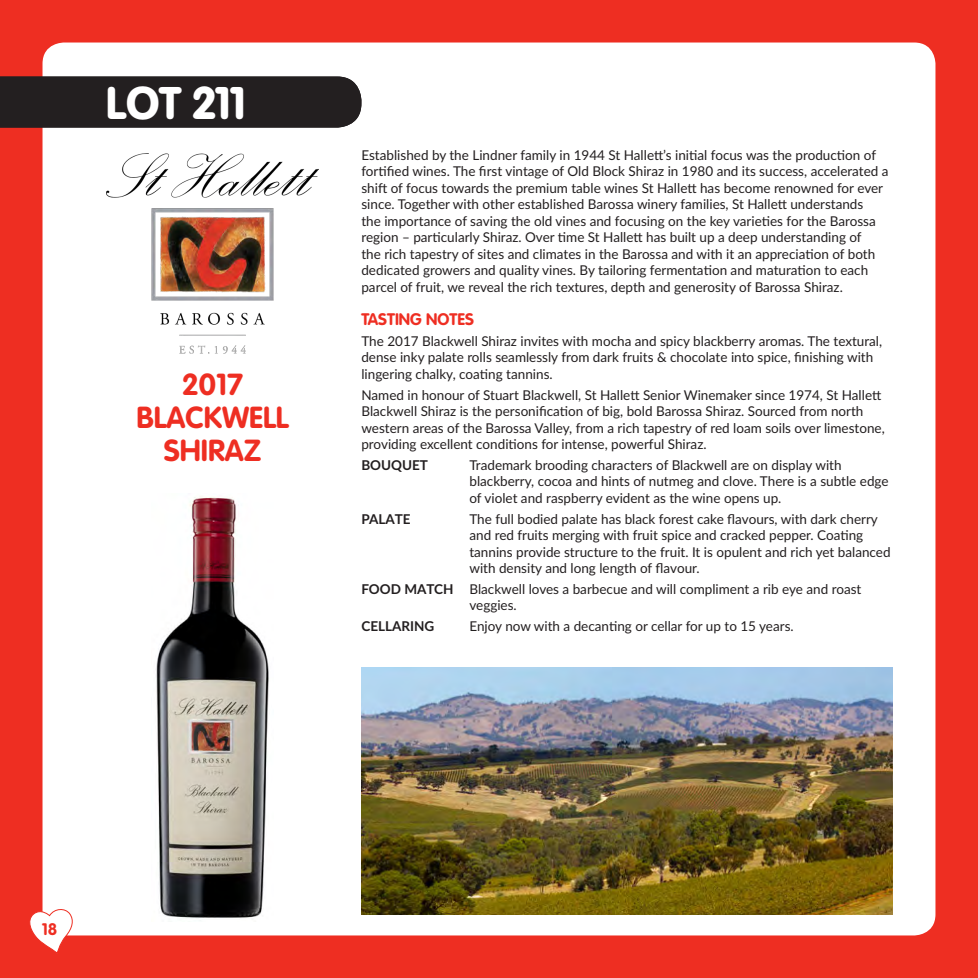
<style>
.page{position:relative;width:978px;height:978px;background:#ee2e22}
.page>*{position:absolute;margin:0;border:0;box-sizing:border-box;transform-origin:0 0}
.t1{font:900 45px "VAG Rounded";color:#fff}
.t2{font:700 30px/33px "VAG Rounded";color:#ee2e22;text-align:center}
.SubHead{font:700 16.5px "VAG Rounded";color:#ee2e22}
.Text{font:13.5px/16.5px "Lato";color:#231f20}
.Text-2{font:700 13.5px "Lato";color:#231f20}
.s1{font-weight:700}
</style>
<div class="page">
<div style="left:43px;top:43px;width:892px;height:892px;background:#fff;border-radius:21px"></div>
<svg style="left:29px;top:907px;width:45px;height:45px"></svg>
<div style="left:0;top:77px;width:361px;height:51px;background:#231f20"></div>
<img style="left:106px;top:153px;width:213px;height:200px">
<img style="left:156px;top:496px;width:113px;height:422px">
<img style="left:361px;top:668px;width:532px;height:246px">
<p class="t1" style="left:106px;top:76px;width:141px">LOT 211</p>
<h1 class="t1" style="left:216px;top:76px;width:54px">09</h1>
<p class="t2" style="left:136px;top:369px;width:154px">2017<br>BLACKWELL<br>SHIRAZ</p>
<p class="Text" style="left:361px;top:146px;width:529px">Established by the Lindner family in 1944 St Hallett’s initial focus was the production of fortified wines. The first vintage of Old Block Shiraz in 1980 and its success, accelerated a shift of focus towards the premium table wines St Hallett has become renowned for ever since. Together with other established Barossa winery families, St Hallett understands<br>the importance of saving the old vines and focusing on the key varieties for the Barossa region – particularly Shiraz. Over time St Hallett has built up a deep understanding of<br>the rich tapestry of sites and climates in the Barossa and with it an appreciation of both dedicated growers and quality vines. By tailoring fermentation and maturation to each parcel of fruit, we reveal the rich textures, depth and generosity of Barossa Shiraz.</p>
<p class="SubHead" style="left:361px;top:309px;width:114px">TASTING NOTES</p>
<p class="Text" style="left:361px;top:332px;width:522px">The 2017 Blackwell Shiraz invites with mocha and spicy blackberry aromas. The textural, dense inky palate rolls seamlessly from dark fruits &amp; chocolate into spice, finishing with lingering chalky, coating tannins.</p>
<p class="Text" style="left:361px;top:386px;width:525px">Named in honour of Stuart Blackwell, St Hallett Senior Winemaker since 1974, St Hallett Blackwell Shiraz is the personification of big, bold Barossa Shiraz. Sourced from north western areas of the Barossa Valley, from a rich tapestry of red loam soils over limestone, providing excellent conditions for intense, powerful Shiraz.</p>
<p class="Text-2" style="left:361px;top:455px;width:68px">BOUQUET</p>
<p class="Text" style="left:469px;top:456px;width:421px">Trademark brooding characters of Blackwell are on display with blackberry, cocoa and hints of nutmeg and clove. There is a subtle edge of violet and raspberry evident as the wine opens up.</p>
<p class="Text-2" style="left:361px;top:509px;width:51px">PALATE</p>
<p class="Text" style="left:469px;top:510px;width:423px">The full bodied palate has black forest cake flavours, with dark cherry and red fruits merging with fruit spice and cracked pepper. Coating tannins provide structure to the fruit. It is opulent and rich yet balanced with density and long length of flavour.</p>
<p class="Text" style="left:469px;top:580px;width:393px;text-indent:-108px"><span class="s1">FOOD MATCH</span> Blackwell loves a barbecue and will compliment a rib eye and roast veggies.</p>
<p class="Text-2" style="left:361px;top:616px;width:74px">CELLARING</p>
<p class="Text" style="left:469px;top:617px;width:326px">Enjoy now with a decanting or cellar for up to 15 years.</p>
<p class="SubHead" style="left:42px;top:919px;width:17px">18</p>
</div>
